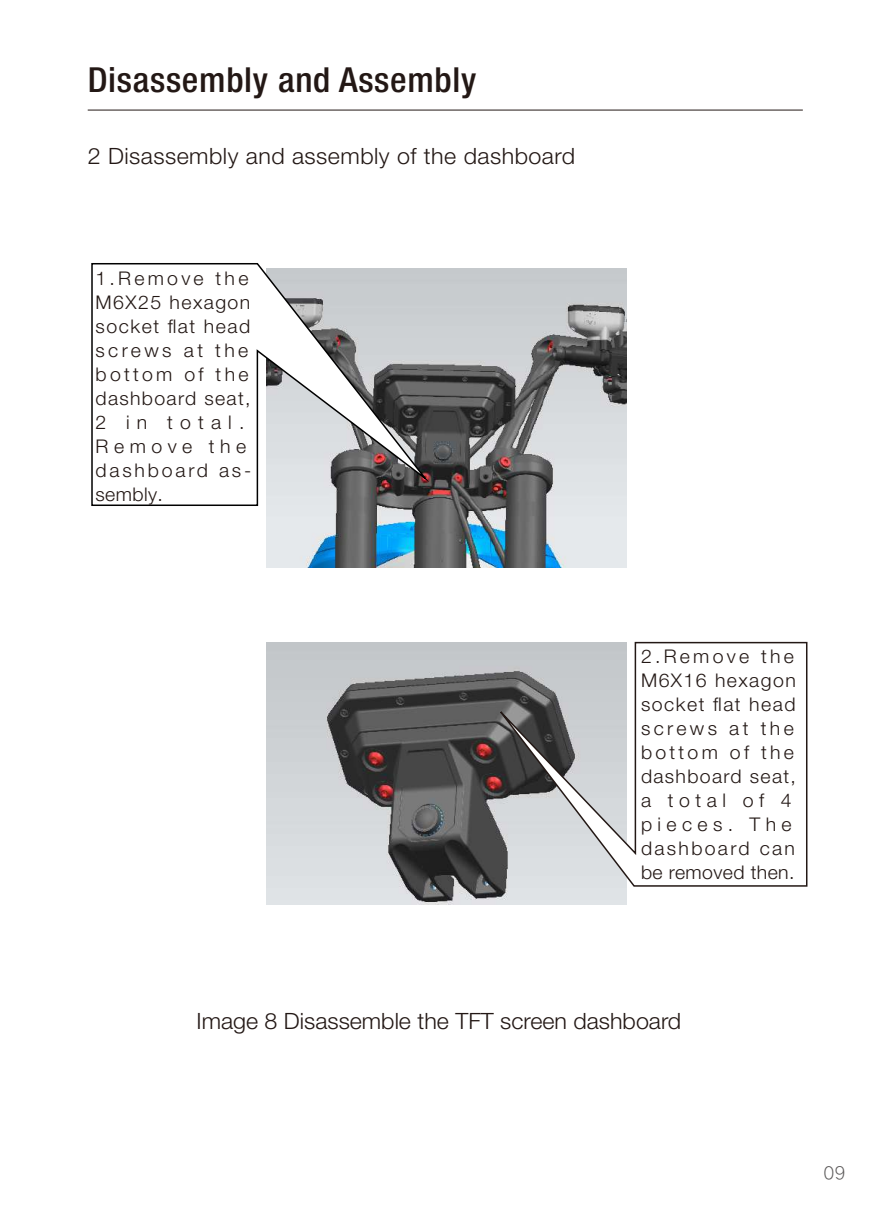
<style>
.page{position:relative;width:893px;height:1212px;background:#fff}
.page>*{position:absolute;margin:0;border:0;box-sizing:border-box;transform-origin:0 0}
.t1{font:500 condensed 34.5px "Helvetica Neue LT Pro";letter-spacing:.02em;color:#231815}
.t2{font:300 22.5px "Helvetica Neue LT Pro";color:#231815}
.t3{font:300 22.5px "Helvetica Neue LT Pro";letter-spacing:.02em;color:#231815}
.t4{font:300 18.9px/24px "Helvetica Neue LT Pro";letter-spacing:.12em;color:#231815}
.t5{font:300 18.9px/24px "Helvetica Neue LT Pro";letter-spacing:.145em;color:#231815}
.t6{font:18.9px "HY Qi Hei DZS";color:#595757}
</style>
<div class="page">
<hr style="left:88px;top:110px;width:715px;height:1px;background:#231815">
<img style="left:266px;top:269px;width:361px;height:299px">
<img style="left:266px;top:643px;width:361px;height:262px">
<svg style="left:91px;top:263px;width:336px;height:244px"></svg>
<svg style="left:499px;top:641px;width:309px;height:246px"></svg>
<h1 class="t1" style="left:88px;top:59px;width:390px">Disassembly and Assembly</h1>
<p class="t3" style="left:88px;top:142px;width:489px">2 Disassembly and assembly of the dashboard</p>
<p class="t5" style="left:96px;top:266px;width:157px">1.Remove the<br>M6X25 hexagon socket flat head screws at the bottom of the dashboard seat,<br>2 in total.<br>Remove the dashboard as&shy;sembly.</p>
<p class="t4" style="left:641px;top:644px;width:156px">2.Remove the<br>M6X16 hexagon socket flat head screws at the bottom of the dashboard seat, a total of 4 pieces. The dashboard can be removed then.</p>
<p class="t2" style="left:196px;top:1007px;width:486px">Image 8 Disassemble the TFT screen dashboard</p>
<p class="t6" style="left:824px;top:1162px;width:24px">1:</p>
</div>
